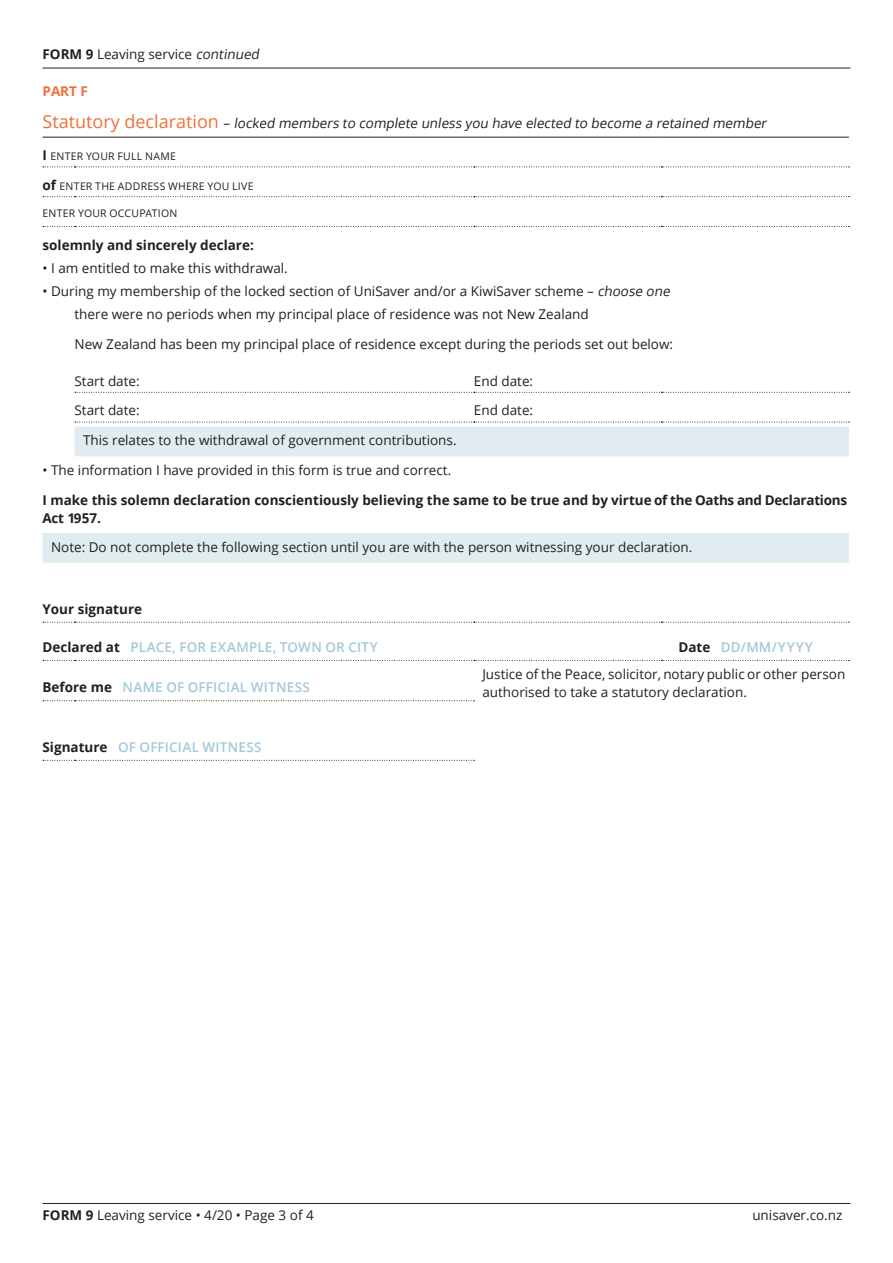
<style>
.page{position:relative;width:893px;height:1263px;background:#fff}
.page>*{position:absolute;margin:0;border:0;box-sizing:border-box;transform-origin:0 0}
.Body_copy{font:13.5px/18px "Open Sans";color:#231f20}
.Body_copy-2{font:700 13.5px/18px "Open Sans";color:#231f20}
.Body_copy-3{font:600 13.5px "Open Sans";letter-spacing:.015em;color:#a3c8d8}
.t1{font:italic 13.5px "Open Sans";color:#231f20}
.Body_copy-4{font:700 13.5px "Open Sans";color:#f26f39}
.Body_copy-5{font:10.5px "Open Sans";letter-spacing:.025em;color:#231f20}
.s1{font-weight:700}
.s2{font-style:italic}
.s3{font-style:normal;font-size:18px;color:#f26f39}
.s4{font-style:normal}
.s5{font-weight:700;font-size:13.5px}
.s6{font-weight:700;color:#231f20}
</style>
<div class="page">
<hr style="left:43px;top:1203px;width:807px;height:1px;background:#231f20">
<hr style="left:43px;top:68px;width:807px;height:1px;background:#231f20">
<svg style="left:43px;top:427px;width:806px;height:136px"></svg>
<svg style="left:43px;top:167px;width:807px;height:1px"></svg>
<svg style="left:43px;top:196px;width:807px;height:1px"></svg>
<svg style="left:43px;top:226px;width:807px;height:1px"></svg>
<svg style="left:75px;top:392px;width:775px;height:1px"></svg>
<svg style="left:43px;top:622px;width:807px;height:1px"></svg>
<svg style="left:43px;top:660px;width:807px;height:1px"></svg>
<svg style="left:43px;top:700px;width:431px;height:1px"></svg>
<svg style="left:43px;top:760px;width:431px;height:1px"></svg>
<svg style="left:75px;top:422px;width:775px;height:1px"></svg>
<hr style="left:43px;top:137px;width:32px;height:1px;background:#231f20">
<hr style="left:75px;top:137px;width:399px;height:1px;background:#231f20">
<hr style="left:474px;top:137px;width:187px;height:1px;background:#231f20">
<hr style="left:661px;top:137px;width:188px;height:1px;background:#231f20">
<p class="Body_copy" style="left:43px;top:45px;width:221px"><span class="s1">FORM 9</span> Leaving service <span class="s2">continued</span></p>
<p class="Body_copy-4" style="left:43px;top:82px;width:47px">PART F</p>
<h1 class="t1" style="left:43px;top:113px;width:728px"><span class="s3">Sta t u to ry d e c l a ra t i o n</span> <span class="s4">–</span> locked members to complete unless you have elected to become a retained member</h1>
<p class="Body_copy-5" style="left:43px;top:149px;width:135px"><span class="s5">I</span> ENTER YOUR FULL NAME</p>
<p class="Body_copy-5" style="left:43px;top:179px;width:213px"><span class="s5">of</span> ENTER THE ADDRESS WHERE YOU LIVE</p>
<p class="Body_copy-5" style="left:43px;top:206px;width:136px">ENTER YOUR OCCUPATION</p>
<p class="Body_copy-2" style="left:43px;top:235px;width:213px">solemnly and sincerely declare:</p>
<p class="Body_copy" style="left:43px;top:258px;width:247px">• I am entitled to make this withdrawal.</p>
<p class="Body_copy" style="left:43px;top:282px;width:632px">• During my membership of the locked section of UniSaver and/or a KiwiSaver scheme – <span class="s2">choose one</span></p>
<p class="Body_copy" style="left:75px;top:305px;width:516px">there were no periods when my principal place of residence was not New Zealand</p>
<p class="Body_copy" style="left:75px;top:335px;width:600px">New Zealand has been my principal place of residence except during the periods set out below:</p>
<p class="Body_copy" style="left:75px;top:371px;width:67px">Start date:</p>
<p class="Body_copy" style="left:474px;top:371px;width:61px">End date:</p>
<p class="Body_copy" style="left:75px;top:401px;width:67px">Start date:</p>
<p class="Body_copy" style="left:474px;top:401px;width:61px">End date:</p>
<p class="Body_copy" style="left:83px;top:431px;width:375px">This relates to the withdrawal of government contributions.</p>
<p class="Body_copy" style="left:43px;top:461px;width:410px">• The information I have provided in this form is true and correct.</p>
<p class="Body_copy-2" style="left:43px;top:491px;width:806px">I make this solemn declaration conscientiously believing the same to be true and by virtue of the Oaths and Declarations<br>Act 1957.</p>
<p class="Body_copy" style="left:51px;top:537px;width:643px">Note: Do not complete the following section until you are with the person witnessing your declaration.</p>
<p class="Body_copy-2" style="left:43px;top:599px;width:101px">Your signature</p>
<p class="Body_copy-3" style="left:43px;top:638px;width:337px"><span class="s6">Declared at</span> PLACE, FOR EXAMPLE, TOWN OR CITY</p>
<p class="Body_copy-3" style="left:678px;top:638px;width:136px"><span class="s6">Date</span> DD/MM/YYYY</p>
<p class="Body_copy-3" style="left:42px;top:678px;width:269px"><span class="s6">Before me</span> NAME OF OFFICIAL WITNESS</p>
<p class="Body_copy" style="left:482px;top:665px;width:364px">Justice of the Peace, solicitor, notary public or other person authorised to take a statutory declaration.</p>
<p class="Body_copy-3" style="left:42px;top:738px;width:221px"><span class="s6">Signature</span> OF OFFICIAL WITNESS</p>
<p class="Body_copy" style="left:43px;top:1206px;width:273px"><span class="s1">FORM 9</span> Leaving service • 4/20 • Page 3 of 4</p>
<p class="Body_copy" style="left:752px;top:1206px;width:92px">unisaver.co.nz</p>
</div>
